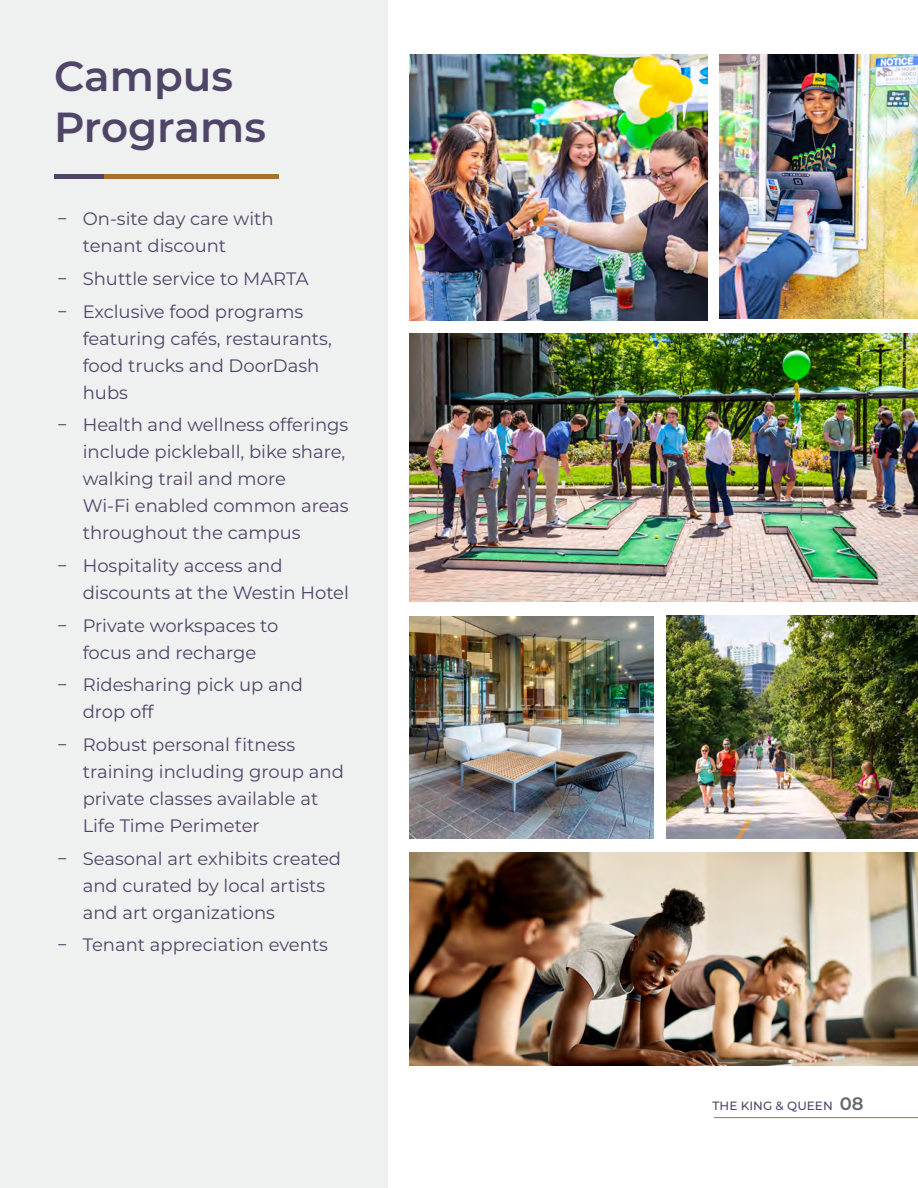
<style>
.page{position:relative;width:918px;height:1188px;background:#fff}
.page>*{position:absolute;margin:0;border:0;box-sizing:border-box;transform-origin:0 0}
.t1{font:600 42px/50.4px "Montserrat";color:#4f4567}
.t2{font:18px/27px "Montserrat";color:#4f4567}
.t3{font:500 12px "Montserrat";letter-spacing:.005em;color:#4f4567}
.s1{font-weight:600;font-size:18px;color:#666768}
</style>
<div class="page">
<img style="left:409px;top:54px;width:298px;height:266px">
<img style="left:719px;top:54px;width:199px;height:265px">
<img style="left:409px;top:333px;width:509px;height:268px">
<div style="left:0;top:0;width:388px;height:1188px;background:#eff0f0"></div>
<img style="left:409px;top:852px;width:509px;height:214px">
<img style="left:409px;top:616px;width:244px;height:222px">
<img style="left:666px;top:616px;width:252px;height:222px">
<hr style="left:104px;top:175px;width:174px;height:4px;background:#a57135">
<hr style="left:54px;top:175px;width:50px;height:4px;background:#4e4466">
<hr style="left:714px;top:1117px;width:204px;height:1px;background:#a57234">
<h1 class="t1" style="left:54px;top:49px;width:213px">Campus<br>Programs</h1>
<p class="t2" style="left:83px;top:205px;width:192px;text-indent:-26px">− On-site day care with tenant discount</p>
<p class="t2" style="left:57px;top:261px;width:253px;line-height:32.7px">− Shuttle service to MARTA − Exclusive food programs</p>
<p class="t2" style="left:83px;top:324px;width:251px">featuring cafés, restaurants, food trucks and DoorDash hubs</p>
<p class="t2" style="left:83px;top:411px;width:267px;text-indent:-26px">− Health and wellness offerings include pickleball, bike share, walking trail and more<br>Wi-Fi enabled common areas throughout the campus</p>
<p class="t2" style="left:83px;top:551px;width:268px;text-indent:-26px">− Hospitality access and discounts at the Westin Hotel</p>
<p class="t2" style="left:57px;top:611px;width:223px;text-align:center">− Private workspaces to focus and recharge</p>
<p class="t2" style="left:83px;top:671px;width:222px;text-indent:-26px">− Ridesharing pick up and drop off</p>
<p class="t2" style="left:83px;top:731px;width:263px;text-indent:-26px">− Robust personal fitness training including group and private classes available at<br>Life Time Perimeter</p>
<p class="t2" style="left:83px;top:844px;width:260px;text-indent:-26px">− Seasonal art exhibits created and curated by local artists and art organizations</p>
<p class="t2" style="left:57px;top:931px;width:273px">− Tenant appreciation events</p>
<p class="t3" style="left:712px;top:1097px;width:153px">THE KING &amp; QUEEN <span class="s1">08</span></p>
</div>
